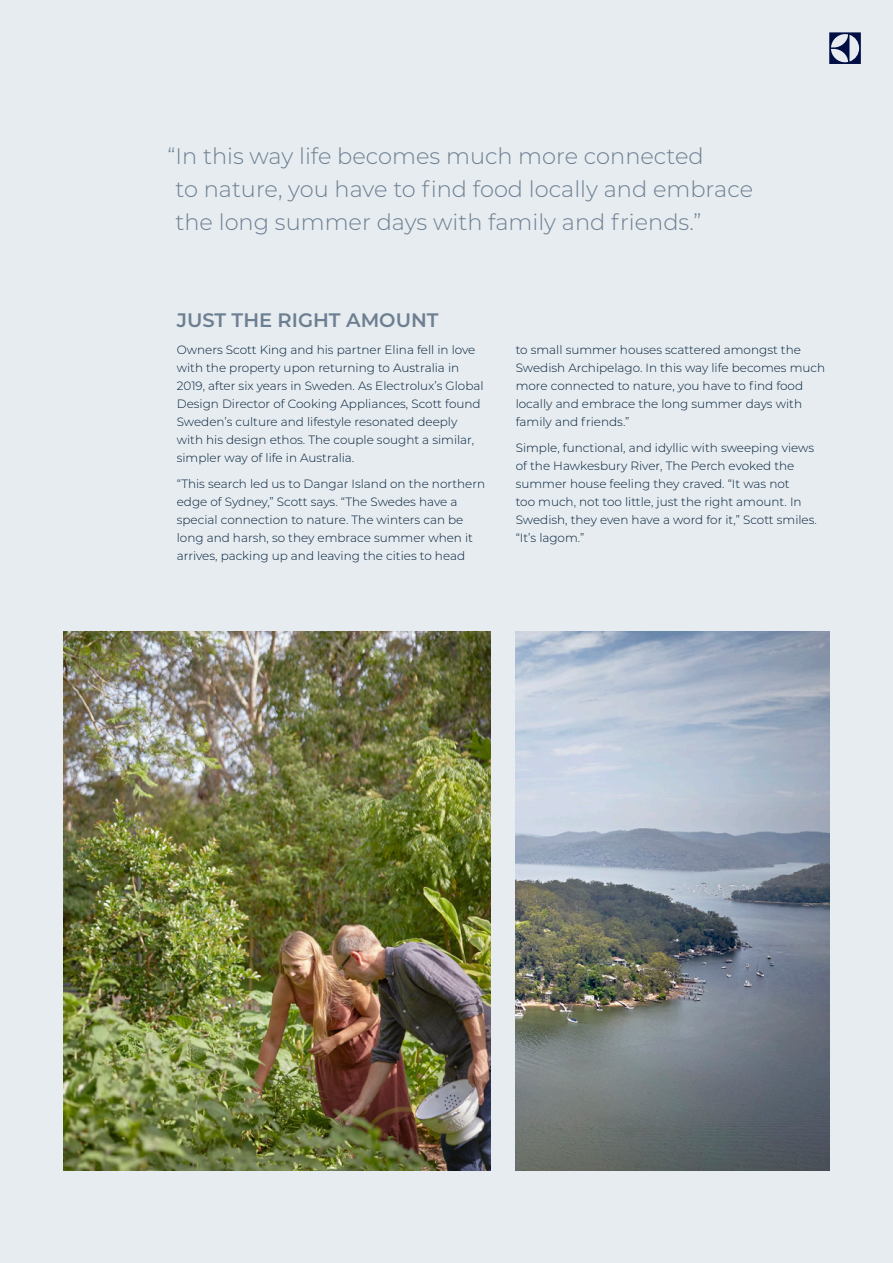
<style>
.page{position:relative;width:893px;height:1263px;background:#e6ecf0}
.page>*{position:absolute;margin:0;border:0;box-sizing:border-box;transform-origin:0 0}
.Intro{font:300 22.5px/33px "Montserrat";color:#6d7f91}
.sub_elec{font:600 19.5px "Montserrat";color:#6d7f91}
.SUB_HEADING{font:300 12px/18px "Montserrat";color:#001d38}
</style>
<div class="page">
<img style="left:64px;top:631px;width:426px;height:539px">
<img style="left:516px;top:631px;width:313px;height:539px">
<svg style="left:829px;top:32px;width:32px;height:32px"></svg>
<p class="Intro" style="left:175px;top:139px;width:579px;text-indent:-8px">“In this way life becomes much more connected<br>to nature, you have to find food locally and embrace the long summer days with family and friends.”</p>
<p class="sub_elec" style="left:177px;top:306px;width:263px">JUST THE RIGHT AMOUNT</p>
<p class="SUB_HEADING" style="left:177px;top:340px;width:308px">Owners Scott King and his partner Elina fell in love with the property upon returning to Australia in 2019, after six years in Sweden. As Electrolux’s Global Design Director of Cooking Appliances, Scott found Sweden’s culture and lifestyle resonated deeply with his design ethos. The couple sought a similar, simpler way of life in Australia.</p>
<p class="SUB_HEADING" style="left:177px;top:475px;width:310px">“This search led us to Dangar Island on the northern edge of Sydney,” Scott says. “The Swedes have a special connection to nature. The winters can be long and harsh, so they embrace summer when it arrives, packing up and leaving the cities to head</p>
<p class="SUB_HEADING" style="left:516px;top:340px;width:311px">to small summer houses scattered amongst the Swedish Archipelago. In this way life becomes much more connected to nature, you have to find food locally and embrace the long summer days with family and friends.”</p>
<p class="SUB_HEADING" style="left:516px;top:439px;width:303px">Simple, functional, and idyllic with sweeping views of the Hawkesbury River, The Perch evoked the summer house feeling they craved. “It was not<br>too much, not too little, just the right amount. In Swedish, they even have a word for it,” Scott smiles. “It’s lagom.”</p>
</div>
